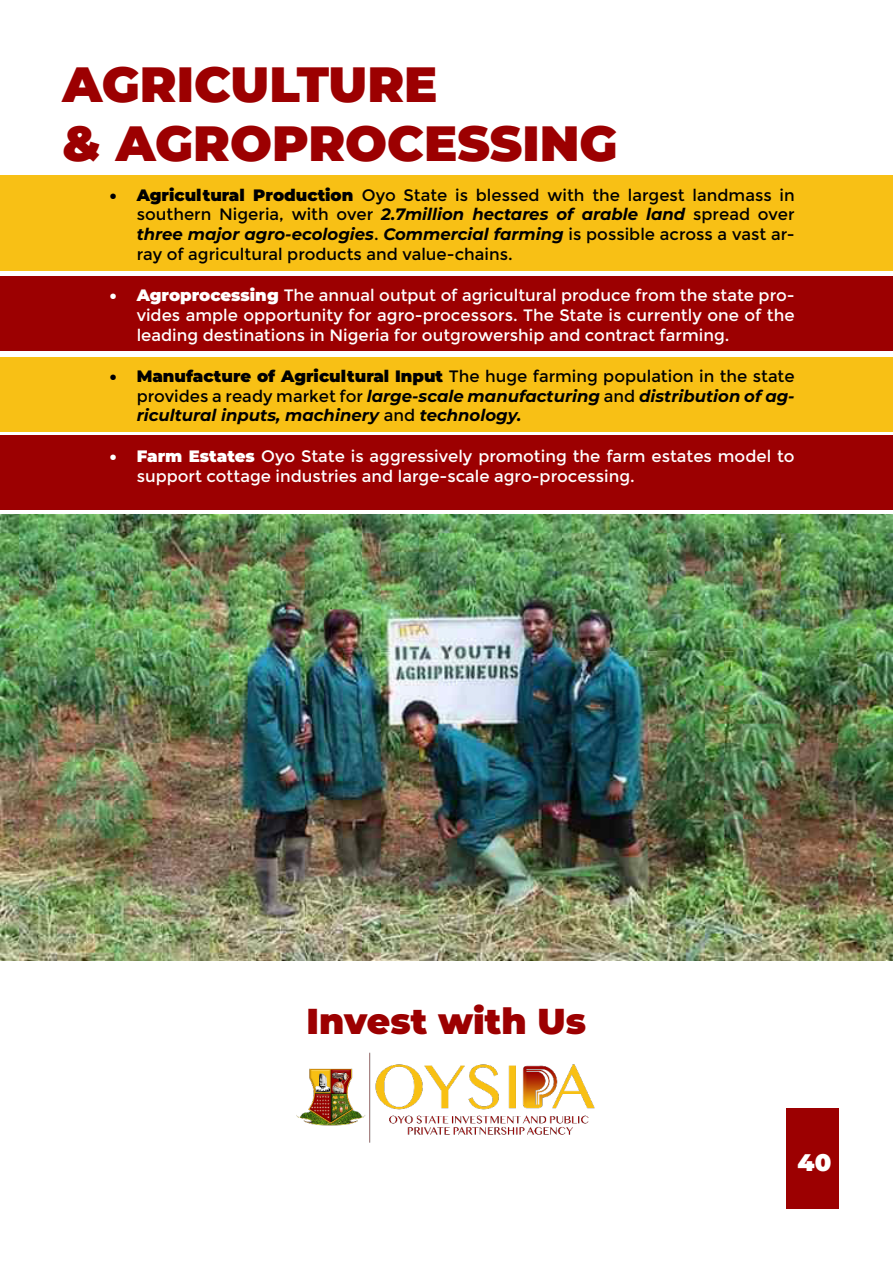
<style>
.page{position:relative;width:893px;height:1263px;background:#fff}
.page>*{position:absolute;margin:0;border:0;box-sizing:border-box;transform-origin:0 0}
.super_heading{font:900 49.5px/59.4px "Montserrat";color:#9c0001}
.headings{font:900 36px "Montserrat";color:#9c0001}
.body_texts{font:900 24px "Montserrat";color:#fff}
.t1{font:16.5px/19.8px "Montserrat";color:#fff;text-align:justify}
.t2{font:16.5px/19.8px "Montserrat";color:#000001;text-align:justify}
.t3{font:italic 700 16.5px/19.8px "Montserrat";color:#000001;text-align:justify}
.s1{font-weight:900}
.s2{font-weight:700;font-style:italic}
.s3{font-weight:900;font-style:normal}
.s4{font-weight:400;font-style:normal}
</style>
<div class="page">
<div style="left:0;top:175px;width:893px;height:96px;background:#f8c015"></div>
<div style="left:0;top:357px;width:893px;height:75px;background:#f8c015"></div>
<div style="left:0;top:276px;width:893px;height:75px;background:#9c0001"></div>
<div style="left:0;top:436px;width:893px;height:74px;background:#9c0001"></div>
<img style="left:0;top:514px;width:893px;height:447px">
<img style="left:296px;top:1052px;width:299px;height:91px">
<div style="left:787px;top:1109px;width:52px;height:100px;background:#9c0001"></div>
<p class="super_heading" style="left:63px;top:53px;width:557px">AGRICULTURE<br>&amp; AGROPROCESSING</p>
<p class="t2" style="left:137px;top:185px;width:659px;text-indent:-27px"><span class="s1">• Agricultural Production</span> Oyo State is blessed with the largest landmass in southern Nigeria, with over <span class="s2">2.7million hectares of arable land</span> spread over <span class="s2">three major agro-ecologies</span>. <span class="s2">Commercial farming</span> is possible across a vast ar&shy;ray of agricultural products and value-chains.</p>
<p class="t1" style="left:137px;top:286px;width:659px;text-indent:-27px"><span class="s1">• Agroprocessing</span> The annual output of agricultural produce from the state pro&shy;vides ample opportunity for agro-processors. The State is currently one of the leading destinations in Nigeria for outgrowership and contract farming.</p>
<p class="t3" style="left:137px;top:366px;width:659px;text-indent:-27px"><span class="s3">• Manufacture of Agricultural Input</span> <span class="s4">The huge farming population in the state provides a ready market for</span> large-scale manufacturing <span class="s4">and</span> distribution of ag&shy;ricultural inputs, machinery <span class="s4">and</span> technology.</p>
<p class="t1" style="left:137px;top:447px;width:659px;text-indent:-27px"><span class="s1">• Farm Estates</span> Oyo State is aggressively promoting the farm estates model to support cottage industries and large-scale agro-processing.</p>
<p class="headings" style="left:307px;top:997px;width:281px">Invest with Us</p>
<p class="body_texts" style="left:798px;top:1146px;width:35px">40</p>
</div>
